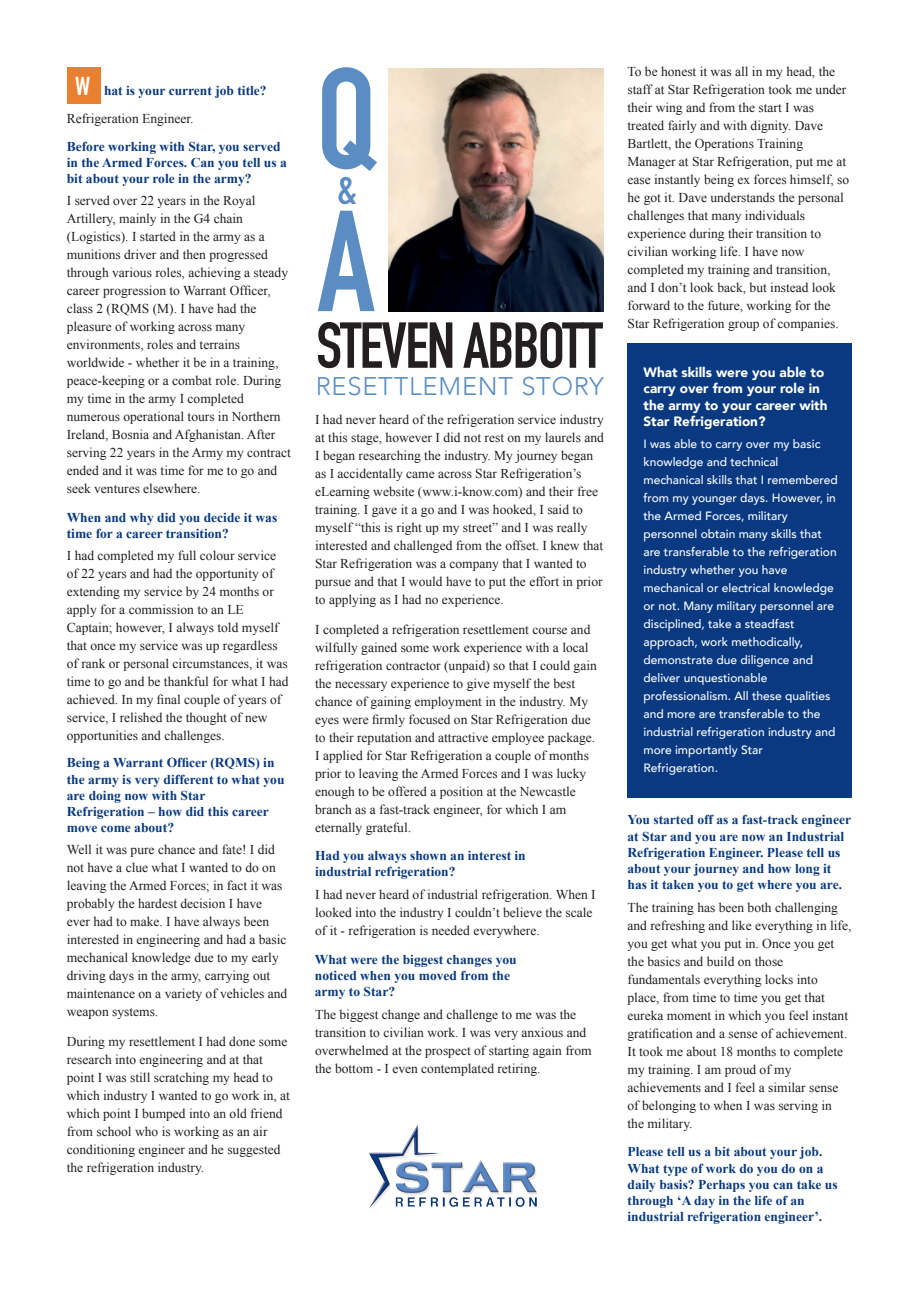
<style>
.page{position:relative;width:919px;height:1289px;background:#fff}
.page>*{position:absolute;margin:0;border:0;box-sizing:border-box;transform-origin:0 0}
.t1{font:141px/142.5px "DIN Engschrift Std";color:#5b8dc3}
.t2{font:63.75px "DIN Engschrift Std";letter-spacing:-.03em;color:#231f20}
.t3{font:42px "DIN Engschrift Std";color:#5b8dc3}
.t4{font:300 25.5px "Avenir";letter-spacing:.03em;color:#5b8dc3}
.t5{font:13.5px/18px "Times New Roman";color:#231f20}
.t6{font:700 13.5px/16.2px "Times New Roman";color:#083981}
.t7{font:900 13.5px/16.2px "Avenir";color:#fff}
.t8{font:500 12px/18px "Avenir";color:#fff}
.s1{font-family:"DIN Engschrift Std";font-weight:400;font-size:25.5px;color:#fff}
</style>
<div class="page">
<img style="left:388px;top:68px;width:215px;height:244px">
<div style="left:68px;top:67px;width:33px;height:36px;background:#ea802f"></div>
<div style="left:627px;top:343px;width:225px;height:455px;background:#083981"></div>
<img style="left:369px;top:1125px;width:169px;height:83px">
<p class="t6" style="left:75px;top:82px;width:193px"><span class="s1">W</span> hat is your current job title?</p>
<p class="t5" style="left:67px;top:109px;width:128px">Refrigeration Engineer.</p>
<p class="t6" style="left:67px;top:138px;width:221px">Before working with Star, you served in the Armed Forces. Can you tell us a bit about your role in the army?</p>
<p class="t5" style="left:67px;top:191px;width:225px">I served over 22 years in the Royal Artillery, mainly in the G4 chain (Logistics). I started in the army as a munitions driver and then progressed through various roles, achieving a steady career progression to Warrant Officer, class 2 (RQMS (M). I have had the pleasure of working across many environments, roles and terrains worldwide - whether it be in a training, peace-keeping or a combat role. During my time in the army I completed numerous operational tours in Northern Ireland, Bosnia and Afghanistan. After serving 22 years in the Army my contract ended and it was time for me to go and seek ventures elsewhere.</p>
<p class="t6" style="left:67px;top:508px;width:212px">When and why did you decide it was time for a career transition?</p>
<p class="t5" style="left:67px;top:546px;width:223px">I had completed my full colour service of 22 years and had the opportunity of extending my service by 24 months or apply for a commission to an LE Captain; however, I always told myself that once my service was up regardless of rank or personal circumstances, it was time to go and be thankful for what I had achieved. In my final couple of years of service, I relished the thought of new opportunities and challenges.</p>
<p class="t6" style="left:67px;top:754px;width:219px">Being a Warrant Officer (RQMS) in the army is very different to what you are doing now with Star<br>Refrigeration – how did this career move come about?</p>
<p class="t5" style="left:67px;top:840px;width:222px">Well it was pure chance and fate! I did not have a clue what I wanted to do on leaving the Armed Forces; in fact it was probably the hardest decision I have ever had to make. I have always been interested in engineering and had a basic mechanical knowledge due to my early driving days in the army, carrying out maintenance on a variety of vehicles and weapon systems.</p>
<p class="t5" style="left:67px;top:1031px;width:225px">During my resettlement I had done some research into engineering and at that point I was still scratching my head to which industry I wanted to go work in, at which point I bumped into an old friend from school who is working as an air conditioning engineer and he suggested the refrigeration industry.</p>
<h1 class="t1" style="left:316px;top:49px;width:62px">Q<br>A</h1>
<h3 class="t3" style="left:337px;top:165px;width:22px">&amp;</h3>
<h2 class="t2" style="left:316px;top:308px;width:288px">STEVEN ABBOTT</h2>
<h3 class="t4" style="left:315px;top:371px;width:290px">RESETTLEMENT STORY</h3>
<p class="t5" style="left:315px;top:410px;width:290px">I had never heard of the refrigeration service industry at this stage, however I did not rest on my laurels and I began researching the industry. My journey began as I accidentally came across Star Refrigeration’s eLearning website (www.i-know.com) and their free training. I gave it a go and I was hooked, I said to myself “this is right up my street” and I was really interested and challenged from the offset. I knew that Star Refrigeration was a company that I wanted to pursue and that I would have to put the effort in prior to applying as I had no experience.</p>
<p class="t5" style="left:315px;top:620px;width:283px">I completed a refrigeration resettlement course and wilfully gained some work experience with a local refrigeration contractor (unpaid) so that I could gain the necessary experience to give myself the best chance of gaining employment in the industry. My eyes were firmly focused on Star Refrigeration due to their reputation and attractive employee package.<br>I applied for Star Refrigeration a couple of months prior to leaving the Armed Forces and I was lucky enough to be offered a position at the Newcastle branch as a fast-track engineer, for which I am eternally grateful.</p>
<p class="t6" style="left:315px;top:846px;width:212px">Had you always shown an interest in industrial refrigeration?</p>
<p class="t5" style="left:315px;top:885px;width:282px">I had never heard of industrial refrigeration. When I looked into the industry I couldn’t believe the scale of it - refrigeration is needed everywhere.</p>
<p class="t6" style="left:315px;top:951px;width:203px">What were the biggest changes you noticed when you moved from the army to Star?</p>
<p class="t5" style="left:315px;top:1005px;width:278px">The biggest change and challenge to me was the transition to civilian work. I was very anxious and overwhelmed at the prospect of starting again from the bottom - I even contemplated retiring.</p>
<p class="t5" style="left:627px;top:62px;width:223px">To be honest it was all in my head, the staff at Star Refrigeration took me under their wing and from the start I was treated fairly and with dignity. Dave Bartlett, the Operations Training Manager at Star Refrigeration, put me at ease instantly being ex forces himself, so he got it. Dave understands the personal challenges that many individuals experience during their transition to civilian working life. I have now completed my training and transition, and I don’t look back, but instead look forward to the future, working for the Star Refrigeration group of companies.</p>
<p class="t7" style="left:643px;top:364px;width:185px">What skills were you able to carry over from your role in the army to your career with<br>Star Refrigeration?</p>
<p class="t8" style="left:643px;top:434px;width:196px">I was able to carry over my basic knowledge and technical mechanical skills that I remembered from my younger days. However, in the Armed Forces, military personnel obtain many skills that are transferable to the refrigeration industry whether you have mechanical or electrical knowledge or not. Many military personnel are disciplined, take a steadfast approach, work methodically, demonstrate due diligence and deliver unquestionable professionalism. All these qualities and more are transferable to the industrial refrigeration industry and more importantly Star<br>Refrigeration.</p>
<p class="t6" style="left:627px;top:811px;width:225px">You started off as a fast-track engineer at Star and you are now an Industrial Refrigeration Engineer. Please tell us about your journey and how long it has it taken you to get where you are.</p>
<p class="t5" style="left:627px;top:898px;width:225px">The training has been both challenging and refreshing and like everything in life, you get what you put in. Once you get the basics and build on those fundamentals everything locks into place, from time to time you get that eureka moment in which you feel instant gratification and a sense of achievement.<br>It took me about 18 months to complete my training. I am proud of my achievements and I feel a similar sense of belonging to when I was serving in the military.</p>
<p class="t6" style="left:627px;top:1143px;width:212px">Please tell us a bit about your job.<br>What type of work do you do on a daily basis? Perhaps you can take us through ‘A day in the life of an industrial refrigeration engineer’.</p>
</div>
